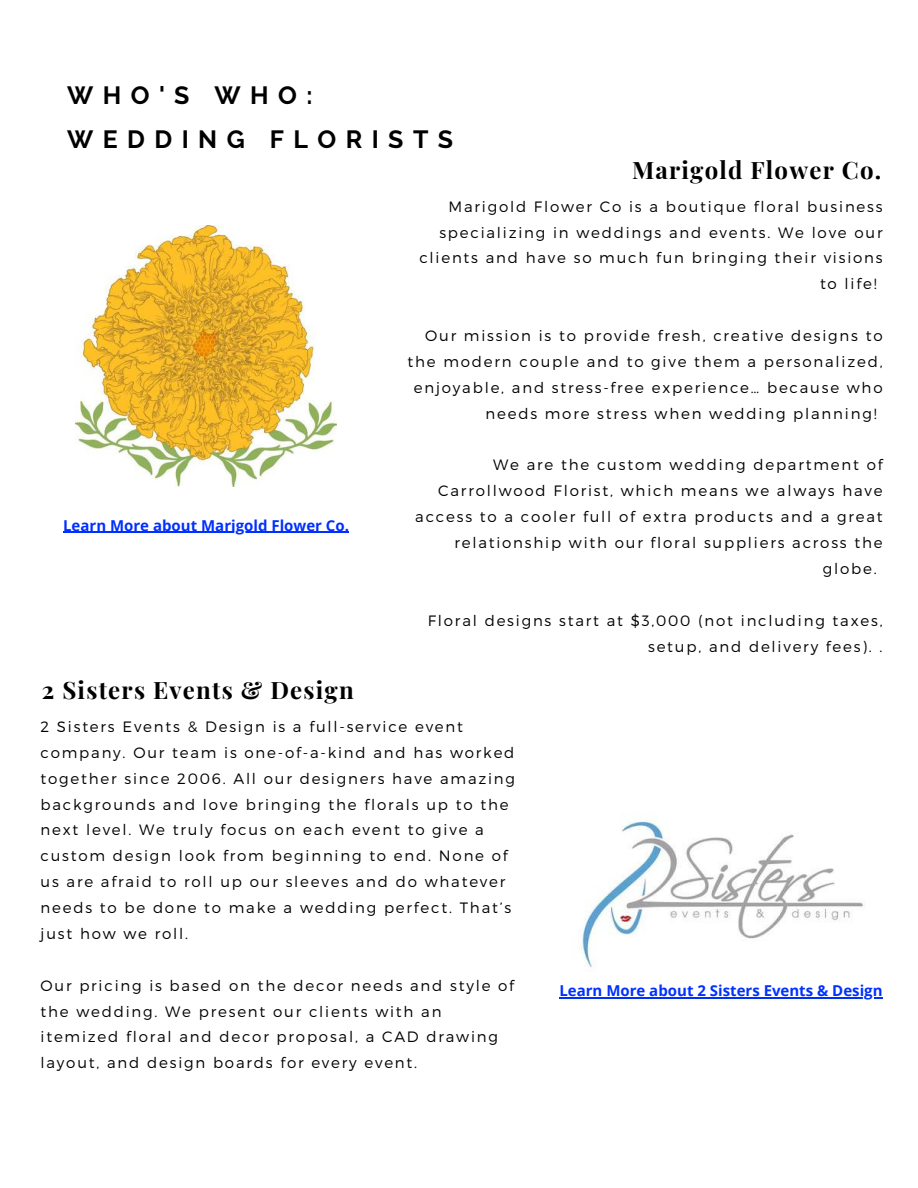
<style>
.page{position:relative;width:918px;height:1188px;background:#fff}
.page>*{position:absolute;margin:0;border:0;box-sizing:border-box;transform-origin:0 0}
.t1{font:700 24.9px/43.8px "Raleway";letter-spacing:.38em;color:#000}
.t2{font:700 24px "Playfair Display";letter-spacing:.05em;color:#000}
.t3{font:300 15px/25.8px "Montserrat";letter-spacing:.12em;color:#000}
.t4{font:700 15px "Open Sans";color:#0030ff}
</style>
<div class="page">
<img style="left:75px;top:226px;width:261px;height:261px">
<img style="left:581px;top:819px;width:284px;height:149px">
<hr style="left:63px;top:532px;width:286px;height:1px;background:#0030ff">
<hr style="left:559px;top:998px;width:324px;height:1px;background:#0030ff">
<h1 class="t1" style="left:67px;top:74px;width:388px">WHO'S WHO:<br>WEDDING FLORISTS</h1>
<p class="t4" style="left:63px;top:515px;width:287px">Learn More about Marigold Flower Co.</p>
<h2 class="t2" style="left:632px;top:153px;width:251px">Marigold Flower Co.</h2>
<p class="t3" style="left:448px;top:193px;width:436px">Marigold Flower Co is a boutique floral business</p>
<p class="t3" style="left:439px;top:219px;width:445px">specializing in weddings and events. We love our</p>
<p class="t3" style="left:419px;top:244px;width:465px">clients and have so much fun bringing their visions</p>
<p class="t3" style="left:820px;top:270px;width:58px">to life!</p>
<p class="t3" style="left:425px;top:322px;width:459px">Our mission is to provide fresh, creative designs to</p>
<p class="t3" style="left:408px;top:348px;width:477px">the modern couple and to give them a personalized,</p>
<p class="t3" style="left:414px;top:374px;width:470px">enjoyable, and stress-free experience… because who</p>
<p class="t3" style="left:486px;top:400px;width:393px">needs more stress when wedding planning!</p>
<p class="t3" style="left:493px;top:451px;width:391px">We are the custom wedding department of</p>
<p class="t3" style="left:438px;top:477px;width:446px">Carrollwood Florist, which means we always have</p>
<p class="t3" style="left:415px;top:503px;width:469px">access to a cooler full of extra products and a great</p>
<p class="t3" style="left:454px;top:529px;width:430px">relationship with our floral suppliers across the</p>
<p class="t3" style="left:823px;top:555px;width:55px">globe.</p>
<p class="t3" style="left:428px;top:607px;width:456px;text-align:right">Floral designs start at $3,000 (not including taxes, setup, and delivery fees). .</p>
<h2 class="t2" style="left:42px;top:673px;width:313px">2 Sisters Events &amp; Design</h2>
<p class="t3" style="left:41px;top:713px;width:476px">2 Sisters Events &amp; Design is a full-service event company. Our team is one-of-a-kind and has worked together since 2006. All our designers have amazing backgrounds and love bringing the florals up to the next level. We truly focus on each event to give a custom design look from beginning to end. None of us are afraid to roll up our sleeves and do whatever needs to be done to make a wedding perfect. That’s just how we roll.</p>
<p class="t3" style="left:41px;top:972px;width:475px">Our pricing is based on the decor needs and style of the wedding. We present our clients with an itemized floral and decor proposal, a CAD drawing layout, and design boards for every event.</p>
<p class="t4" style="left:559px;top:980px;width:325px">Learn More about 2 Sisters Events &amp; Design</p>
</div>
